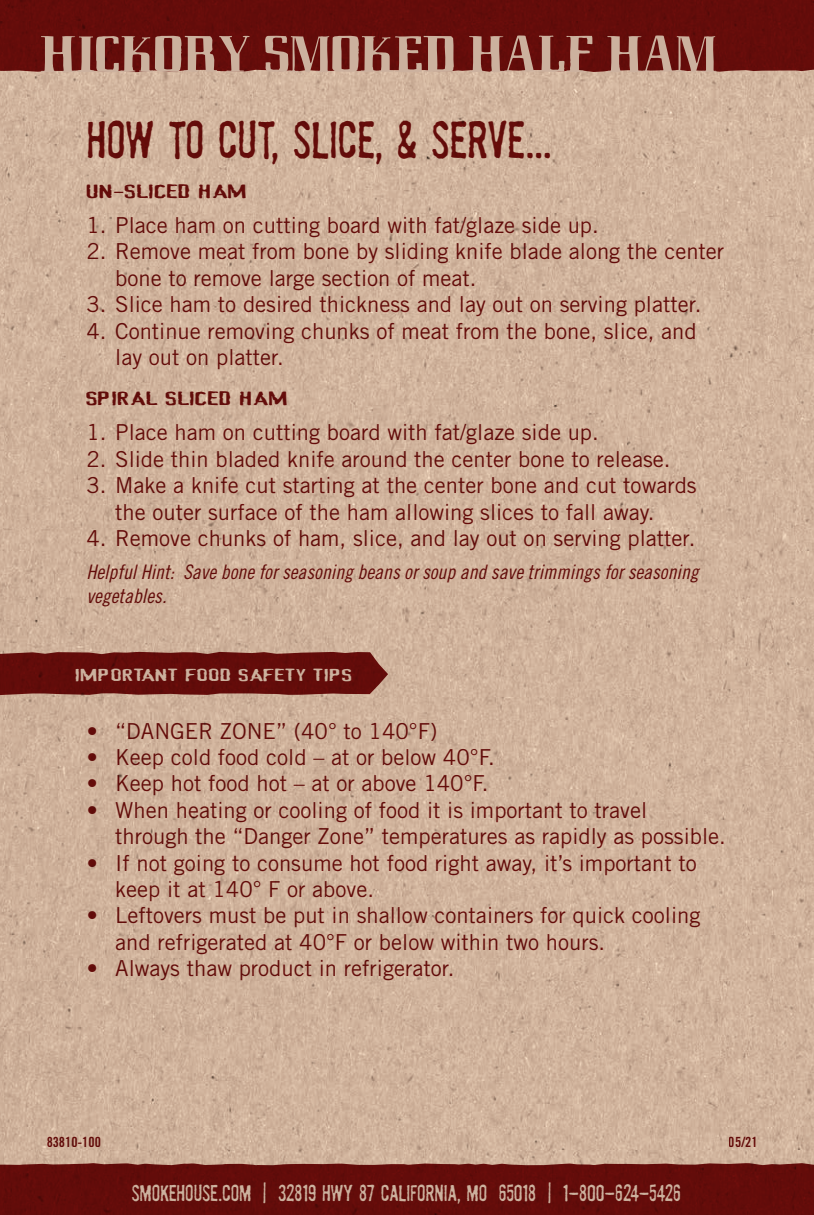
<style>
.page{position:relative;width:814px;height:1215px;background:#fff}
.page>*{position:absolute;margin:0;border:0;box-sizing:border-box;transform-origin:0 0}
.t1{font:84.2px "Bastard";color:#ccb19e;scale:.77 1}
.t2{font:300 48px "Badhouse";letter-spacing:-.015em;color:#7a1211}
.t3{font:22px/26.4px "Trade Gothic LT Std";color:#7a1211}
.t4{font:300 21px "Badhouse";letter-spacing:-.01em;color:#ccb19e}
.t5{font:20px/24px "Trade Gothic LT Std Cn 18 Obl";color:#7a1211}
.t6{font:20px "Device";color:#7a1211;scale:2 1}
.t7{font:18px "Device";color:#ccb19e;scale:2 1}
.t8{font:14px "Trade Gothic LT Std Bd Cn 20";color:#7a1211}
</style>
<div class="page">
<img style="left:0;top:72px;width:813px;height:1091px">
<svg style="left:0;top:652px;width:388px;height:43px;background:#681511"></svg>
<div style="left:0;top:0;width:813px;height:72px;background:#640c0a"></div>
<div style="left:0;top:1163px;width:813px;height:52px;background:#630c0a"></div>
<h1 class="t1" style="left:40px;top:-6px;width:880px">HICKORY SMOKED HALF HAM</h1>
<h2 class="t2" style="left:86px;top:106px;width:467px">HOW TO CUT, SLICE, &amp; SERVE...</h2>
<p class="t6" style="left:86px;top:180px;width:82px">UN-SLICED HAM</p>
<p class="t3" style="left:86px;top:212px;width:514px">1. Place ham on cutting board with fat/glaze side up.</p>
<p class="t3" style="left:115px;top:238px;width:610px;text-indent:-29px">2. Remove meat from bone by sliding knife blade along the center bone to remove large section of meat.</p>
<p class="t3" style="left:86px;top:291px;width:616px">3. Slice ham to desired thickness and lay out on serving platter.</p>
<p class="t3" style="left:115px;top:317px;width:583px;text-indent:-29px">4. Continue removing chunks of meat from the bone, slice, and lay out on platter.</p>
<p class="t6" style="left:86px;top:388px;width:103px">SPIRAL SLICED HAM</p>
<p class="t3" style="left:86px;top:419px;width:514px">1. Place ham on cutting board with fat/glaze side up.</p>
<p class="t3" style="left:86px;top:445px;width:585px">2. Slide thin bladed knife around the center bone to release.</p>
<p class="t3" style="left:86px;top:472px;width:611px;text-align:center">3. Make a knife cut starting at the center bone and cut towards the outer surface of the ham allowing slices to fall away.</p>
<p class="t3" style="left:86px;top:525px;width:610px">4. Remove chunks of ham, slice, and lay out on serving platter.</p>
<p class="t5" style="left:86px;top:560px;width:614px">Helpful Hint: Save bone for seasoning beans or soup and save trimmings for seasoning vegetables.</p>
<p class="t7" style="left:75px;top:665px;width:140px">IMPORTANT FOOD SAFETY TIPS</p>
<p class="t3" style="left:86px;top:717px;width:352px">• “DANGER ZONE” (40° to 140°F)</p>
<p class="t3" style="left:86px;top:744px;width:410px">• Keep cold food cold – at or below 40°F.</p>
<p class="t3" style="left:86px;top:770px;width:403px">• Keep hot food hot – at or above 140°F.</p>
<p class="t3" style="left:115px;top:796px;width:612px;text-indent:-29px">• When heating or cooling of food it is important to travel through the “Danger Zone” temperatures as rapidly as possible.</p>
<p class="t3" style="left:115px;top:849px;width:583px;text-indent:-29px">• If not going to consume hot food right away, it’s important to keep it at 140° F or above.</p>
<p class="t3" style="left:115px;top:902px;width:586px;text-indent:-29px">• Leftovers must be put in shallow containers for quick cooling and refrigerated at 40°F or below within two hours.</p>
<p class="t3" style="left:86px;top:955px;width:369px">• Always thaw product in refrigerator.</p>
<p class="t8" style="left:46px;top:1133px;width:56px">83810-100</p>
<p class="t8" style="left:728px;top:1133px;width:30px">05/21</p>
<p class="t4" style="left:131px;top:1178px;width:551px">SMOKEHOUSE.COM | 32819 HWY 87 CALIFORNIA, MO 65018 | 1-800-624-5426</p>
</div>
